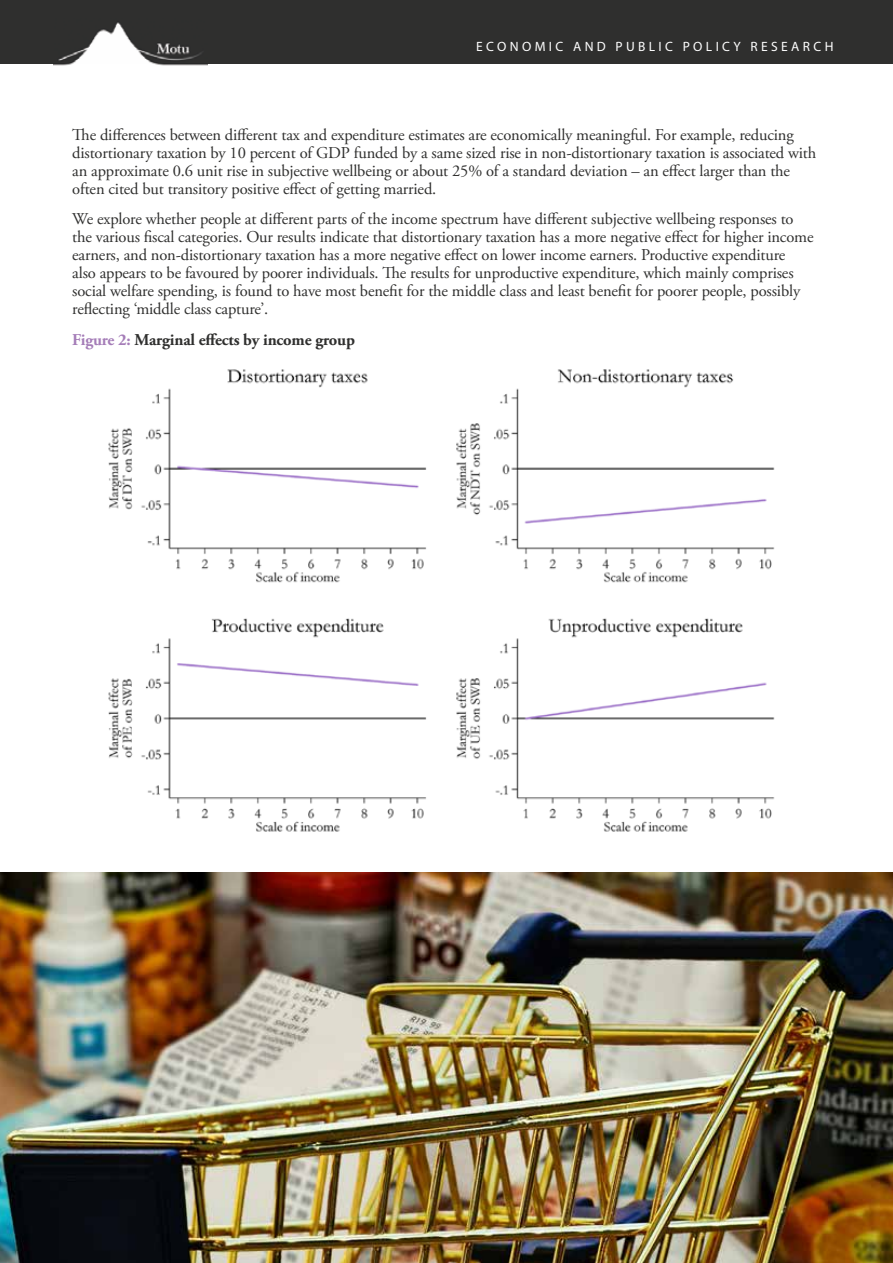
<style>
.page{position:relative;width:893px;height:1263px;background:#fff}
.page>*{position:absolute;margin:0;border:0;box-sizing:border-box;transform-origin:0 0}
.t1{font:16.5px/18px "Adobe Garamond Pro";letter-spacing:-.01em;color:#2f2f2e}
.t2{font:700 16.5px "Adobe Garamond Pro";letter-spacing:-.01em;color:#2f2f2e}
.t3{font:13.5px "Myriad Pro";letter-spacing:.25em;color:#fff}
.s1{color:#a57db8}
</style>
<div class="page">
<img style="left:0;top:873px;width:893px;height:390px">
<img style="left:108px;top:369px;width:667px;height:463px">
<div style="left:0;top:0;width:893px;height:64px;background:#2f2f2e"></div>
<img style="left:53px;top:22px;width:154px;height:44px">
<p class="t3" style="left:476px;top:38px;width:359px">ECONOMIC AND PUBLIC POLICY RESEARCH</p>
<p class="t1" style="left:72px;top:126px;width:745px">The differences between different tax and expenditure estimates are economically meaningful. For example, reducing distortionary taxation by 10 percent of GDP funded by a same sized rise in non-distortionary taxation is associated with an approximate 0.6 unit rise in subjective wellbeing or about 25% of a standard deviation – an effect larger than the often cited but transitory positive effect of getting married.</p>
<p class="t1" style="left:72px;top:211px;width:743px">We explore whether people at different parts of the income spectrum have different subjective wellbeing responses to the various fiscal categories. Our results indicate that distortionary taxation has a more negative effect for higher income earners, and non-distortionary taxation has a more negative effect on lower income earners. Productive expenditure<br>also appears to be favoured by poorer individuals. The results for unproductive expenditure, which mainly comprises social welfare spending, is found to have most benefit for the middle class and least benefit for poorer people, possibly reflecting ‘middle class capture’.</p>
<p class="t2" style="left:72px;top:330px;width:284px"><span class="s1">Figure 2:</span> Marginal effects by income group</p>
</div>
